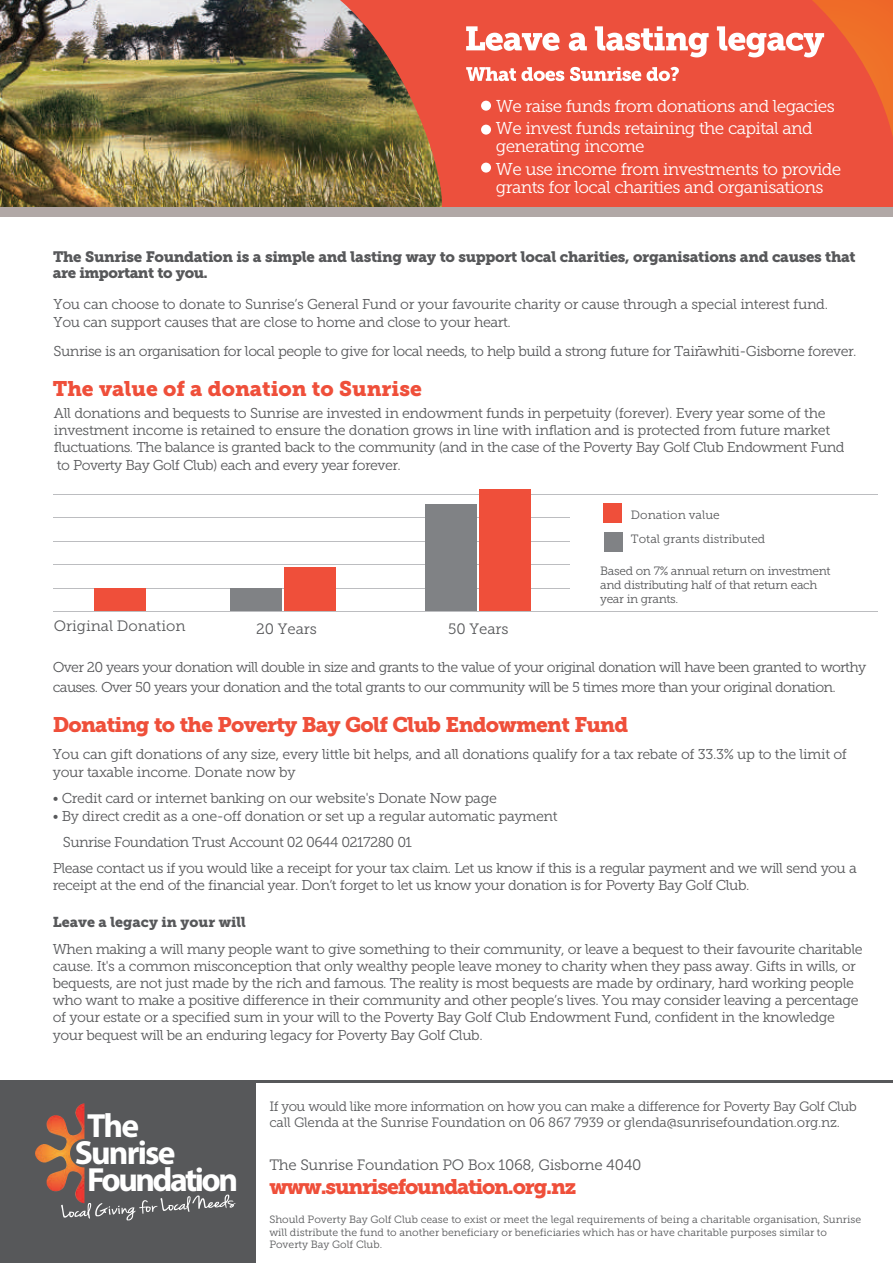
<style>
.page{position:relative;width:893px;height:1263px;background:#fff}
.page>*{position:absolute;margin:0;border:0;box-sizing:border-box;transform-origin:0 0}
.t1{font:700 33.6px "Myriad Pro";letter-spacing:-.075em;color:#fff}
.t2{font:700 33.6px "Myriad Pro";letter-spacing:-.055em;color:#fff}
.t3{font:21px "Museo Slab W01 900,Bold";letter-spacing:-.035em;color:#ef4f3a}
.t4{font:21px "Museo Slab W01 900,Bold";letter-spacing:-.055em;color:#ef4f3a}
.t5{font:21px "Museo Slab W01 900,Bold";color:#ef4f3a}
.t6{font:17.1px/22.8px "Museo Slab 300";letter-spacing:-.035em;color:#fff}
.t7{font:15px/16px "Museo Slab W01 900,Bold";letter-spacing:-.02em;color:#57585a}
.t8{font:15px "Museo Slab 300";letter-spacing:-.015em;color:#57585a}
.t9{font:14.25px/17.1px "Museo Slab 300";letter-spacing:-.03em;color:#57585a}
.t10{font:14.25px/20px "Museo Slab 300";letter-spacing:-.05em;color:#57585a}
.t11{font:14.25px "Museo Slab W01 900,Bold";color:#57585a}
.t12{font:13.5px/16.4px "Museo Slab 300";letter-spacing:-.025em;color:#57585a}
.t13{font:12px/14px "Museo Slab 300";letter-spacing:-.025em;color:#57585a}
.t14{font:12px/23.4px "Museo Slab 300";color:#57585a}
.t15{font:10.5px/12.8px "Museo Slab 300";color:#57585a}
.s1{font-family:"Cargan W03";font-weight:300}
</style>
<div class="page">
<img style="left:0;top:0;width:324px;height:207px">
<div style="left:0;top:1082px;width:255px;height:181px;background:#57585a"></div>
<hr style="left:0;top:1080px;width:893px;height:3px;background:#57585a">
<img style="left:35px;top:1103px;width:50px;height:91px">
<svg style="left:61px;top:1194px;width:175px;height:26px"></svg>
<svg style="left:324px;top:0;width:569px;height:207px;background:#d8563c"></svg>
<svg style="left:466px;top:26px;width:358px;height:31px"></svg>
<svg style="left:466px;top:67px;width:213px;height:14px"></svg>
<div style="left:481px;top:101px;width:10px;height:10px;background:#fff;border-radius:50%"></div>
<div style="left:481px;top:125px;width:10px;height:10px;background:#fff;border-radius:50%"></div>
<div style="left:481px;top:163px;width:10px;height:10px;background:#fff;border-radius:50%"></div>
<hr style="left:53px;top:494px;width:825px;height:1px;background:#bcbdc0">
<hr style="left:53px;top:518px;width:516px;height:1px;background:#bcbdc0">
<hr style="left:53px;top:541px;width:516px;height:1px;background:#bcbdc0">
<hr style="left:53px;top:565px;width:516px;height:1px;background:#bcbdc0">
<hr style="left:53px;top:588px;width:516px;height:1px;background:#bcbdc0">
<div style="left:603px;top:503px;width:19px;height:19px;background:#ef4f3a"></div>
<div style="left:604px;top:532px;width:19px;height:19px;background:#808285"></div>
<div style="left:94px;top:588px;width:51px;height:24px;background:#ef4f3a"></div>
<div style="left:230px;top:588px;width:52px;height:24px;background:#808285"></div>
<div style="left:425px;top:504px;width:51px;height:108px;background:#808285"></div>
<div style="left:284px;top:567px;width:52px;height:45px;background:#ef4f3a"></div>
<div style="left:479px;top:489px;width:52px;height:123px;background:#ef4f3a"></div>
<hr style="left:53px;top:612px;width:825px;height:1px;background:#bcbdc0">
<div style="left:0;top:207px;width:893px;height:10px;background:#b1a8a6"></div>
<p class="t6" style="left:496px;top:96px;width:340px">We raise funds from donations and legacies<br>We invest funds retaining the capital and</p>
<p class="t6" style="left:496px;top:137px;width:347px">generating income<br>We use income from investments to provide</p>
<p class="t6" style="left:496px;top:177px;width:329px">grants for local charities and organisations</p>
<p class="t7" style="left:53px;top:250px;width:804px">The Sunrise Foundation is a simple and lasting way to support local charities, organisations and causes that are important to you.</p>
<p class="t9" style="left:54px;top:296px;width:776px;line-height:18.6px">You can choose to donate to Sunrise’s General Fund or your favourite charity or cause through a special interest fund.<br>You can support causes that are close to home and close to your heart.</p>
<p class="t9" style="left:54px;top:344px;width:805px">Sunrise is an organisation for local people to give for local needs, to help build a strong future for T<span class="s1">a</span>irawhiti-Gisborne forever.</p>
<h2 class="t5" style="left:53px;top:380px;width:371px">The value of a donation to Sunrise</h2>
<p class="t9" style="left:54px;top:406px;width:792px">All donations and bequests to Sunrise are invested in endowment funds in perpetuity (forever). Every year some of the investment income is retained to ensure the donation grows in line with inflation and is protected from future market fluctuations. The balance is granted back to the community (and in the case of the Poverty Bay Golf Club Endowment Fund to Poverty Bay Golf Club) each and every year forever.</p>
<p class="t14" style="left:631px;top:504px;width:136px">Donation value<br>Total grants distributed</p>
<p class="t8" style="left:54px;top:620px;width:133px">Original Donation</p>
<p class="t8" style="left:256px;top:623px;width:62px">20 Years</p>
<p class="t8" style="left:448px;top:623px;width:62px">50 Years</p>
<p class="t13" style="left:600px;top:565px;width:232px">Based on 7% annual return on investment and distributing half of that return each year in grants.</p>
<p class="t10" style="left:53px;top:658px;width:815px">Over 20 years your donation will double in size and grants to the value of your original donation will have been granted to worthy causes. Over 50 years your donation and the total grants to our community will be 5 times more than your original donation.</p>
<h2 class="t3" style="left:53px;top:716px;width:577px">Donating to the Poverty Bay Golf Club Endowment Fund</h2>
<p class="t9" style="left:53px;top:746px;width:796px;line-height:18px">You can gift donations of any size, every little bit helps, and all donations qualify for a tax rebate of 33.3% up to the limit of your taxable income. Donate now by</p>
<p class="t9" style="left:53px;top:791px;width:446px">• Credit card or internet banking on our website's Donate Now page</p>
<p class="t9" style="left:53px;top:809px;width:506px">• By direct credit as a one-off donation or set up a regular automatic payment</p>
<p class="t9" style="left:63px;top:834px;width:351px">Sunrise Foundation Trust Account 02 0644 0217280 01</p>
<p class="t9" style="left:53px;top:860px;width:805px">Please contact us if you would like a receipt for your tax claim. Let us know if this is a regular payment and we will send you a</p>
<p class="t9" style="left:53px;top:878px;width:698px">receipt at the end of the financial year. Don’t forget to let us know your donation is for Poverty Bay Golf Club.</p>
<p class="t11" style="left:53px;top:916px;width:195px">Leave a legacy in your will</p>
<p class="t9" style="left:53px;top:942px;width:811px">When making a will many people want to give something to their community, or leave a bequest to their favourite charitable cause. It's a common misconception that only wealthy people leave money to charity when they pass away. Gifts in wills, or bequests, are not just made by the rich and famous. The reality is most bequests are made by ordinary, hard working people who want to make a positive difference in their community and other people’s lives. You may consider leaving a percentage of your estate or a specified sum in your will to the Poverty Bay Golf Club Endowment Fund, confident in the knowledge your bequest will be an enduring legacy for Poverty Bay Golf Club.</p>
<h1 class="t1" style="left:87px;top:1112px;width:54px">The</h1>
<h1 class="t2" style="left:75px;top:1139px;width:102px">Sunrise</h1>
<h1 class="t1" style="left:87px;top:1166px;width:152px">Foundation</h1>
<p class="t12" style="left:269px;top:1099px;width:589px">If you would like more information on how you can make a difference for Poverty Bay Golf Club call Glenda at the Sunrise Foundation on 06 867 7939 or glenda@sunrisefoundation.org.nz.</p>
<p class="t8" style="left:269px;top:1159px;width:374px">The Sunrise Foundation PO Box 1068, Gisborne 4040</p>
<h2 class="t4" style="left:269px;top:1178px;width:308px">www.sunrisefoundation.org.nz</h2>
<p class="t15" style="left:269px;top:1214px;width:593px">Should Poverty Bay Golf Club cease to exist or meet the legal requirements of being a charitable organisation, Sunrise will distribute the fund to another beneficiary or beneficiaries which has or have charitable purposes similar to<br>Poverty Bay Golf Club.</p>
</div>
